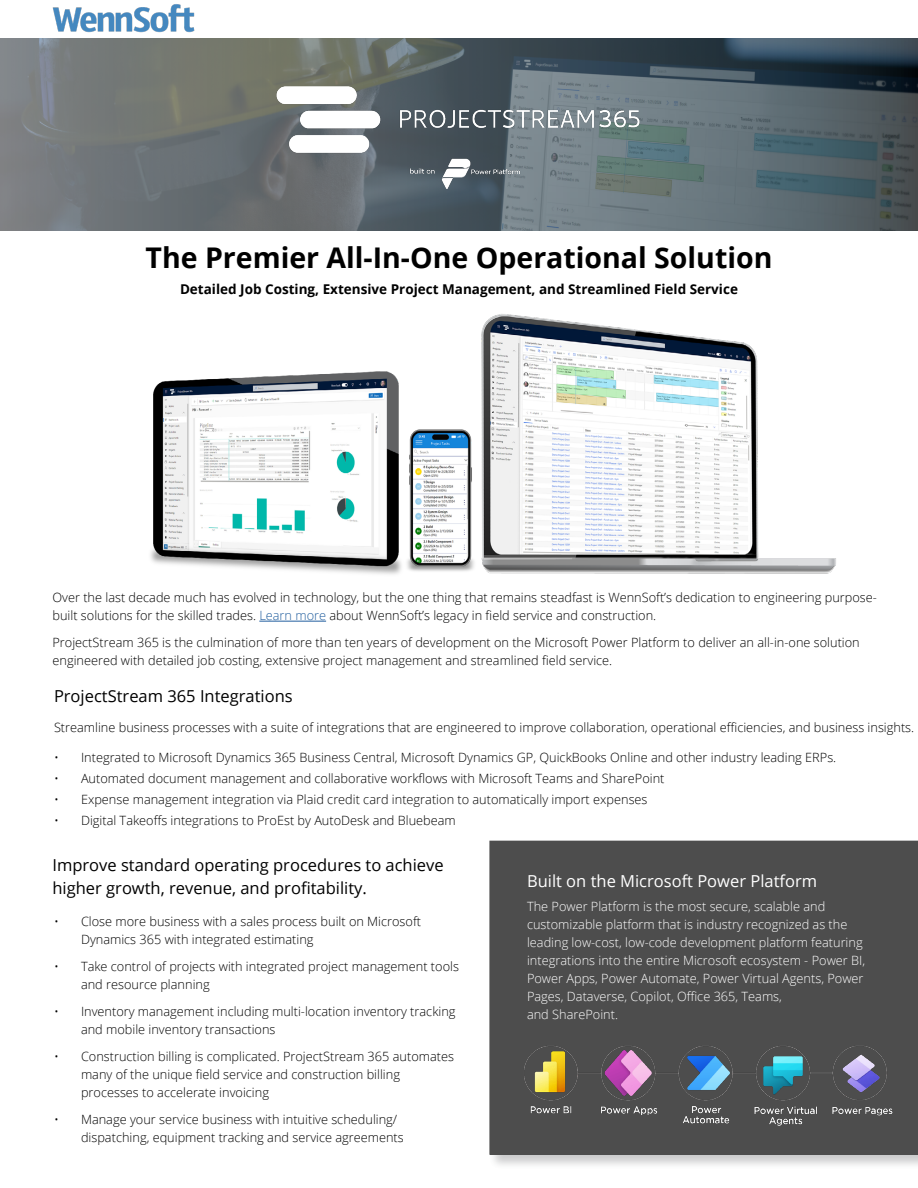
<style>
.page{position:relative;width:918px;height:1188px;background:#fff}
.page>*{position:absolute;margin:0;border:0;box-sizing:border-box;transform-origin:0 0}
.t1{font:700 28.5px "Open Sans";color:#000}
.t2{font:16.5px/22.5px "Open Sans";color:#000}
.t3{font:16.5px "Open Sans";color:#fff}
.t4{font:700 13.5px "Open Sans";color:#000}
.t5{font:300 12.75px/18px "Open Sans";color:#000}
.t6{font:300 12.75px/18px "Open Sans";color:#fff}
.s1{color:#215e9e}
</style>
<div class="page">
<hr style="left:259px;top:621px;width:67px;height:1px;background:#215e9e">
<div style="left:488px;top:839px;width:430px;height:330px;background:#3f4044;opacity:.4"></div>
<div style="left:490px;top:841px;width:428px;height:314px;background:#4d4d4d"></div>
<img style="left:52px;top:4px;width:143px;height:29px">
<img style="left:150px;top:314px;width:686px;height:261px">
<svg style="left:0;top:38px;width:918px;height:192px;background:#606a6e"></svg>
<img style="left:500px;top:1036px;width:418px;height:93px">
<img style="left:262px;top:83px;width:387px;height:75px">
<img style="left:393px;top:146px;width:141px;height:43px">
<p class="t1" style="left:146px;top:238px;width:628px">The Premier All-In-One Operational Solution</p>
<p class="t4" style="left:180px;top:279px;width:560px">Detailed Job Costing, Extensive Project Management, and Streamlined Field Service</p>
<p class="t5" style="left:52px;top:588px;width:826px">Over the last decade much has evolved in technology, but the one thing that remains steadfast is WennSoft’s dedication to engineering purpose&shy;built solutions for the skilled trades. <span class="s1">Learn more</span> about WennSoft’s legacy in field service and construction.</p>
<p class="t5" style="left:52px;top:633px;width:809px">ProjectStream 365 is the culmination of more than ten years of development on the Microsoft Power Platform to deliver an all-in-one solution engineered with detailed job costing, extensive project management and streamlined field service.</p>
<p class="t2" style="left:54px;top:684px;width:240px">ProjectStream 365 Integrations</p>
<p class="t5" style="left:54px;top:718px;width:862px">Streamline business processes with a suite of integrations that are engineered to improve collaboration, operational efficiencies, and business insights.</p>
<p class="t5" style="left:54px;top:748px;width:784px">• Integrated to Microsoft Dynamics 365 Business Central, Microsoft Dynamics GP, QuickBooks Online and other industry leading ERPs.</p>
<p class="t5" style="left:54px;top:769px;width:612px">• Automated document management and collaborative workflows with Microsoft Teams and SharePoint</p>
<p class="t5" style="left:54px;top:790px;width:595px">• Expense management integration via Plaid credit card integration to automatically import expenses</p>
<p class="t5" style="left:54px;top:811px;width:403px">• Digital Takeoffs integrations to ProEst by AutoDesk and Bluebeam</p>
<p class="t2" style="left:52px;top:853px;width:393px">Improve standard operating procedures to achieve higher growth, revenue, and profitability.</p>
<p class="t3" style="left:527px;top:870px;width:292px">Built on the Microsoft Power Platform</p>
<p class="t6" style="left:527px;top:897px;width:340px">The Power Platform is the most secure, scalable and customizable platform that is industry recognized as the leading low-cost, low-code development platform featuring integrations into the entire Microsoft ecosystem - Power BI, Power Apps, Power Automate, Power Virtual Agents, Power Pages, Dataverse, Copilot, Office 365, Teams,</p>
<p class="t6" style="left:527px;top:1005px;width:93px">and SharePoint.</p>
<p class="t5" style="left:81px;top:912px;width:342px;text-indent:-27px">• Close more business with a sales process built on Microsoft<br>Dynamics 365 with integrated estimating</p>
<p class="t5" style="left:81px;top:957px;width:380px;text-indent:-27px">• Take control of projects with integrated project management tools and resource planning</p>
<p class="t5" style="left:81px;top:1002px;width:376px;text-indent:-27px">• Inventory management including multi-location inventory tracking and mobile inventory transactions</p>
<p class="t5" style="left:81px;top:1047px;width:375px;text-indent:-27px">• Construction billing is complicated. ProjectStream 365 automates many of the unique field service and construction billing processes to accelerate invoicing</p>
<p class="t5" style="left:81px;top:1110px;width:324px;text-indent:-27px">• Manage your service business with intuitive scheduling/ dispatching, equipment tracking and service agreements</p>
</div>
